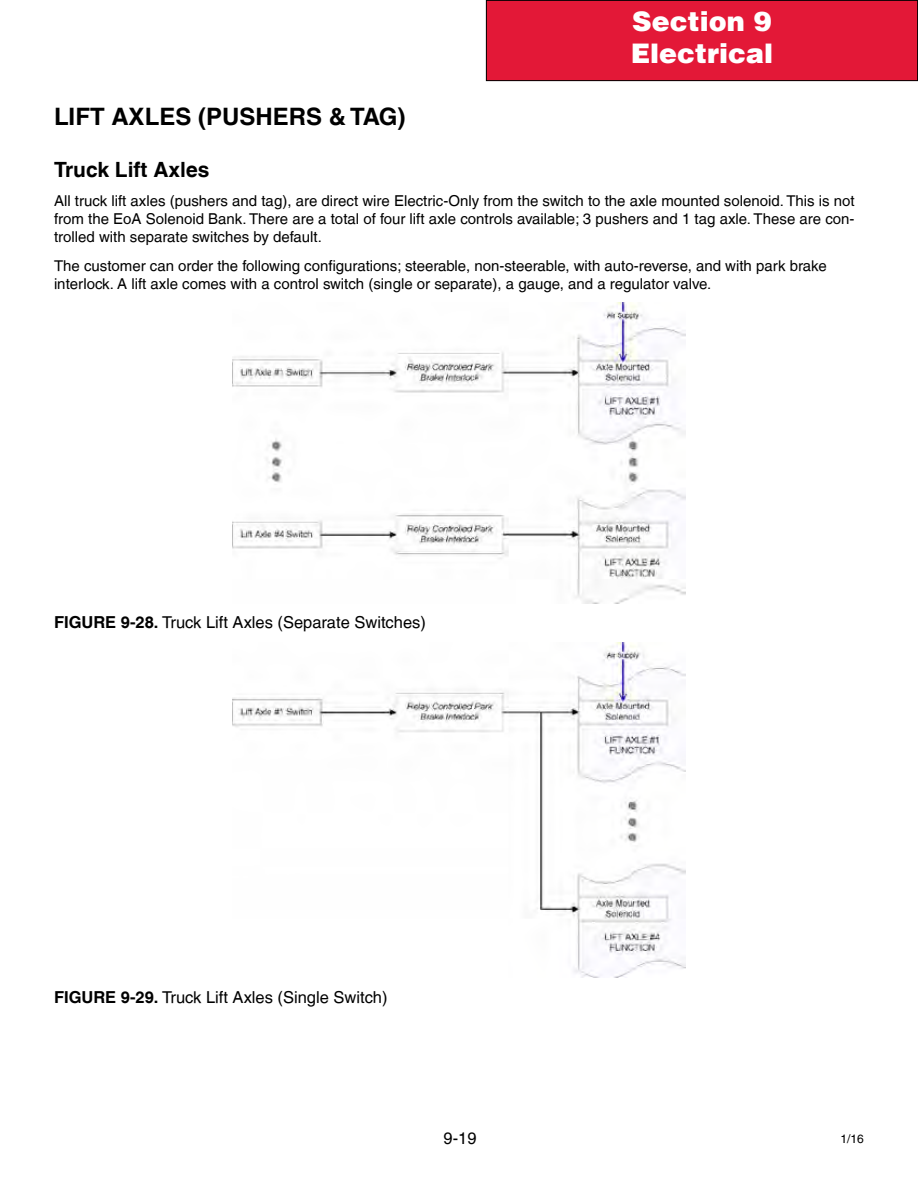
<style>
.page{position:relative;width:918px;height:1188px;background:#fff}
.page>*{position:absolute;margin:0;border:0;box-sizing:border-box;transform-origin:0 0}
.t1{font:900 27px/32.4px "Helvetica LT";color:#fff}
.t2{font:700 24px "Helvetica LT";color:#000}
.t3{font:700 21px "Helvetica LT";color:#000}
.t4{font:16.5px "Helvetica LT";color:#000}
.t5{font:15px/18px "Helvetica LT";color:#000;text-align:justify}
.t6{font:12px "Helvetica LT";color:#000}
.s1{font-weight:700}
</style>
<div class="page">
<div style="left:486px;top:0;width:432px;height:81px;background:#e31837"></div>
<div style="left:486px;top:0;width:432px;height:81px;border:1px solid #000"></div>
<img style="left:232px;top:303px;width:454px;height:300px">
<img style="left:232px;top:642px;width:454px;height:335px">
<h1 class="t1" style="left:631px;top:4px;width:144px">Section 9<br>Electrical</h1>
<h2 class="t2" style="left:54px;top:102px;width:353px">LIFT AXLES (PUSHERS &amp; TAG)</h2>
<h3 class="t3" style="left:54px;top:157px;width:157px">Truck Lift Axles</h3>
<p class="t5" style="left:54px;top:192px;width:802px">All truck lift axles (pushers and tag), are direct wire Electric-Only from the switch to the axle mounted solenoid. This is not from the EoA Solenoid Bank. There are a total of four lift axle controls available; 3 pushers and 1 tag axle. These are con&shy;trolled with separate switches by default.</p>
<p class="t5" style="left:54px;top:257px;width:774px">The customer can order the following configurations; steerable, non-steerable, with auto-reverse, and with park brake interlock. A lift axle comes with a control switch (single or separate), a gauge, and a regulator valve.</p>
<p class="t4" style="left:54px;top:613px;width:373px"><span class="s1">FIGURE 9-28.</span> Truck Lift Axles (Separate Switches)</p>
<p class="t4" style="left:54px;top:987px;width:335px"><span class="s1">FIGURE 9-29.</span> Truck Lift Axles (Single Switch)</p>
<p class="t4" style="left:444px;top:1129px;width:35px">9-19</p>
<p class="t6" style="left:841px;top:1131px;width:25px">1/16</p>
</div>
